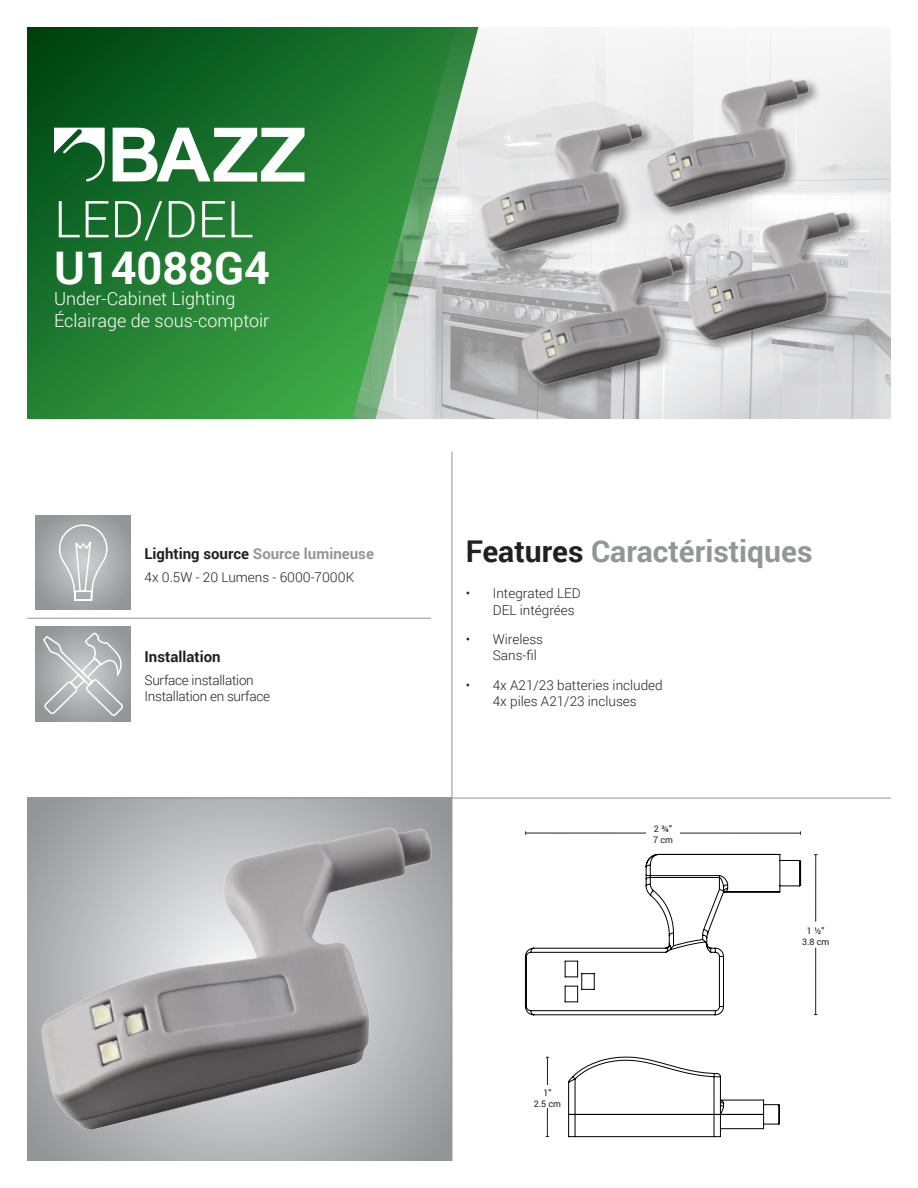
<style>
.page{position:relative;width:918px;height:1188px;background:#fff}
.page>*{position:absolute;margin:0;border:0;box-sizing:border-box;transform-origin:0 0}
.t1{font:300 51px "Roboto";color:#fff}
.t2{font:700 45px "Roboto";color:#fff}
.t3{font:700 30px "Roboto";color:#939598}
.t4{font:300 18px/21.6px "Roboto";color:#fff}
.t5{font:700 15px "Roboto";color:#939598}
.t6{font:700 15px "Roboto";color:#231f20}
.t7{font:300 13.5px/16.2px "Roboto";color:#231f20}
.t8{font:300 13.5px "Roboto";letter-spacing:-.02em;color:#231f20}
.mesure{font:9px "Roboto";color:#231f20}
.s1{color:#231f20}
</style>
<div class="page">
<svg style="left:27px;top:27px;width:325px;height:392px;background:#1e782e"></svg>
<img style="left:352px;top:27px;width:539px;height:392px">
<svg style="left:54px;top:128px;width:51px;height:54px"></svg>
<svg style="left:113px;top:128px;width:192px;height:54px"></svg>
<img style="left:465px;top:54px;width:405px;height:343px">
<img style="left:27px;top:799px;width:425px;height:362px">
<hr style="left:452px;top:452px;width:1px;height:709px;background:#939598">
<hr style="left:27px;top:798px;width:864px;height:1px;background:#939598">
<hr style="left:27px;top:618px;width:112px;height:1px;background:#939598">
<hr style="left:139px;top:618px;width:292px;height:1px;background:#939598">
<svg style="left:36px;top:515px;width:94px;height:95px;background:#9e9fa3"></svg>
<svg style="left:58px;top:524px;width:50px;height:78px;background:#bebfc2"></svg>
<div style="left:36px;top:626px;width:94px;height:96px;background:#999b9e"></div>
<svg style="left:43px;top:632px;width:82px;height:84px"></svg>
<hr style="left:547px;top:1057px;width:1px;height:79px;background:#231f20">
<hr style="left:815px;top:855px;width:1px;height:160px;background:#231f20">
<hr style="left:526px;top:833px;width:274px;height:1px;background:#231f20">
<div style="left:799px;top:921px;width:34px;height:27px;background:#fff"></div>
<div style="left:646px;top:822px;width:34px;height:22px;background:#fff"></div>
<div style="left:530px;top:1086px;width:34px;height:22px;background:#fff"></div>
<svg style="left:525px;top:854px;width:276px;height:162px"></svg>
<svg style="left:568px;top:1057px;width:212px;height:80px"></svg>
<p class="t1" style="left:54px;top:184px;width:201px">LED/DEL</p>
<p class="t2" style="left:54px;top:236px;width:217px">U14088G4</p>
<p class="t4" style="left:54px;top:288px;width:217px">Under-Cabinet Lighting<br>Éclairage de sous-comptoir</p>
<p class="t5" style="left:145px;top:543px;width:231px"><span class="s1">Lighting source</span> Source lumineuse</p>
<p class="t7" style="left:145px;top:569px;width:211px">4x 0.5W - 20 Lumens - 6000-7000K</p>
<p class="t6" style="left:145px;top:646px;width:78px">Installation</p>
<p class="t8" style="left:145px;top:671px;width:111px">Surface installation</p>
<p class="t8" style="left:145px;top:687px;width:127px">Installation en surface</p>
<p class="t3" style="left:466px;top:530px;width:348px"><span class="s1">Features</span> Caractéristiques</p>
<p class="t7" style="left:493px;top:585px;width:89px;text-indent:-27px">• Integrated LED<br>DEL intégrées</p>
<p class="t7" style="left:493px;top:631px;width:52px;text-indent:-27px">• Wireless<br>Sans-fil</p>
<p class="t7" style="left:466px;top:677px;width:198px;text-align:center">• 4x A21/23 batteries included<br>4x piles A21/23 incluses</p>
<p class="mesure" style="left:654px;top:823px;width:20px">2 ¾"</p>
<p class="mesure" style="left:653px;top:834px;width:21px">7 cm</p>
<p class="mesure" style="left:543px;top:1087px;width:10px">1"</p>
<p class="mesure" style="left:534px;top:1097px;width:29px">2.5 cm</p>
<p class="mesure" style="left:807px;top:924px;width:19px">1 ½"</p>
<p class="mesure" style="left:802px;top:935px;width:29px">3.8 cm</p>
</div>
